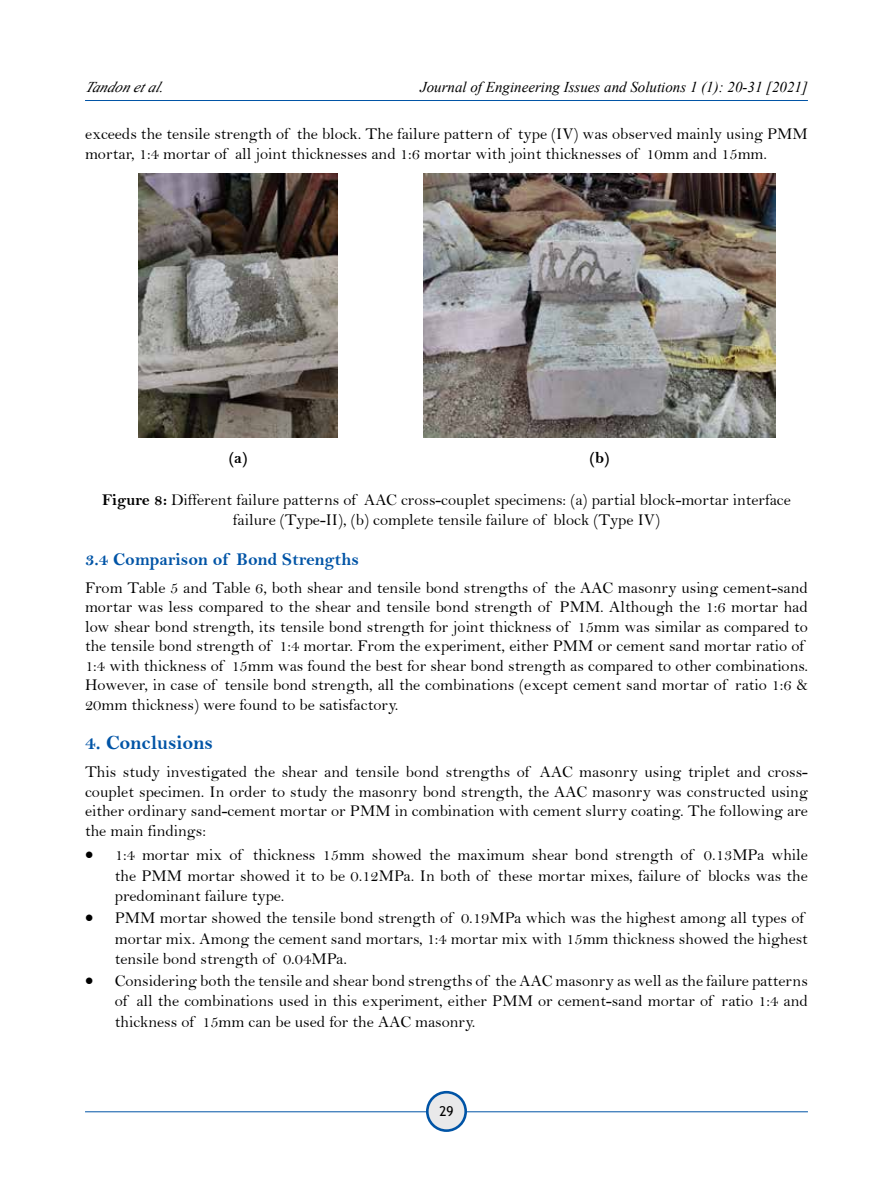
<style>
.page{position:relative;width:893px;height:1191px;background:#fff}
.page>*{position:absolute;margin:0;border:0;box-sizing:border-box;transform-origin:0 0}
.t1{font:20.25px "Bell MT Bold";color:#0054a6}
.t2{font:18px "Bell MT Bold";color:#0054a6}
.t3{font:16.5px/19.5px "Bell";color:#000}
.t4{font:16.5px "Bell MT Bold";color:#000}
.t5{font:italic 15px "Times New Roman";color:#000}
.t6{font:13.5px "Trebuchet MS";color:#000}
.s1{font-family:"Bell MT Bold"}
</style>
<div class="page">
<hr style="left:85px;top:1111px;width:723px;height:1px;background:#0054a6">
<hr style="left:85px;top:100px;width:723px;height:1px;background:#0054a6">
<div style="left:427px;top:1092px;width:39px;height:38px;background:#e9e9ea;border-radius:50%"></div>
<div style="left:426px;top:1091px;width:41px;height:41px;border:3px solid #0054a6;border-radius:50%"></div>
<img style="left:139px;top:173px;width:198px;height:265px">
<img style="left:424px;top:174px;width:351px;height:263px">
<p class="t5" style="left:85px;top:76px;width:85px">Tandonetal.</p>
<p class="t5" style="left:420px;top:76px;width:389px">Journal of Engineering Issues and Solutions 1 (1): 20-31 [2021]</p>
<p class="t3" style="left:85px;top:123px;width:724px;line-height:20.2px">exceeds the tensile strength of the block. The failure pattern of type (IV) was observed mainly using PMM mortar, 1:4 mortar of all joint thicknesses and 1:6 mortar with joint thicknesses of 10mm and 15mm.</p>
<p class="t4" style="left:229px;top:448px;width:20px">(a)</p>
<p class="t4" style="left:589px;top:448px;width:22px">(b)</p>
<p class="t3" style="left:102px;top:489px;width:690px;line-height:20.2px;text-align:center"><span class="s1">Figure 8:</span> Different failure patterns of AAC cross-couplet specimens: (a) partial block-mortar interface failure (Type-II), (b) complete tensile failure of block (Type IV)</p>
<p class="t2" style="left:85px;top:548px;width:275px">3.4 Comparison of Bond Strengths</p>
<p class="t3" style="left:85px;top:578px;width:724px">From Table 5 and Table 6, both shear and tensile bond strengths of the AAC masonry using cement-sand mortar was less compared to the shear and tensile bond strength of PMM. Although the 1:6 mortar had low shear bond strength, its tensile bond strength for joint thickness of 15mm was similar as compared to the tensile bond strength of 1:4 mortar. From the experiment, either PMM or cement sand mortar ratio of 1:4 with thickness of 15mm was found the best for shear bond strength as compared to other combinations.<br>However, in case of tensile bond strength, all the combinations (except cement sand mortar of ratio 1:6 &amp; 20mm thickness) were found to be satisfactory.</p>
<p class="t1" style="left:85px;top:731px;width:130px">4. Conclusions</p>
<p class="t3" style="left:85px;top:762px;width:724px;text-align:justify">This study investigated the shear and tensile bond strengths of AAC masonry using triplet and cross&shy;couplet specimen. In order to study the masonry bond strength, the AAC masonry was constructed using either ordinary sand-cement mortar or PMM in combination with cement slurry coating. The following are the main findings:</p>
<p class="t3" style="left:115px;top:845px;width:695px;line-height:20.2px;text-align:justify;text-indent:-30px">• 1:4 mortar mix of thickness 15mm showed the maximum shear bond strength of 0.13MPa while the PMM mortar showed it to be 0.12MPa. In both of these mortar mixes, failure of blocks was the predominant failure type.</p>
<p class="t3" style="left:115px;top:908px;width:695px;line-height:20.2px;text-indent:-30px">• PMM mortar showed the tensile bond strength of 0.19MPa which was the highest among all types of mortar mix. Among the cement sand mortars, 1:4 mortar mix with 15mm thickness showed the highest tensile bond strength of 0.04MPa.</p>
<p class="t3" style="left:115px;top:970px;width:695px;line-height:20.2px;text-align:justify;text-indent:-30px">• Considering both the tensile and shear bond strengths of the AAC masonry as well as the failure patterns of all the combinations used in this experiment, either PMM or cement-sand mortar of ratio 1:4 and thickness of 15mm can be used for the AAC masonry.</p>
<p class="t6" style="left:439px;top:1103px;width:16px">29</p>
</div>
